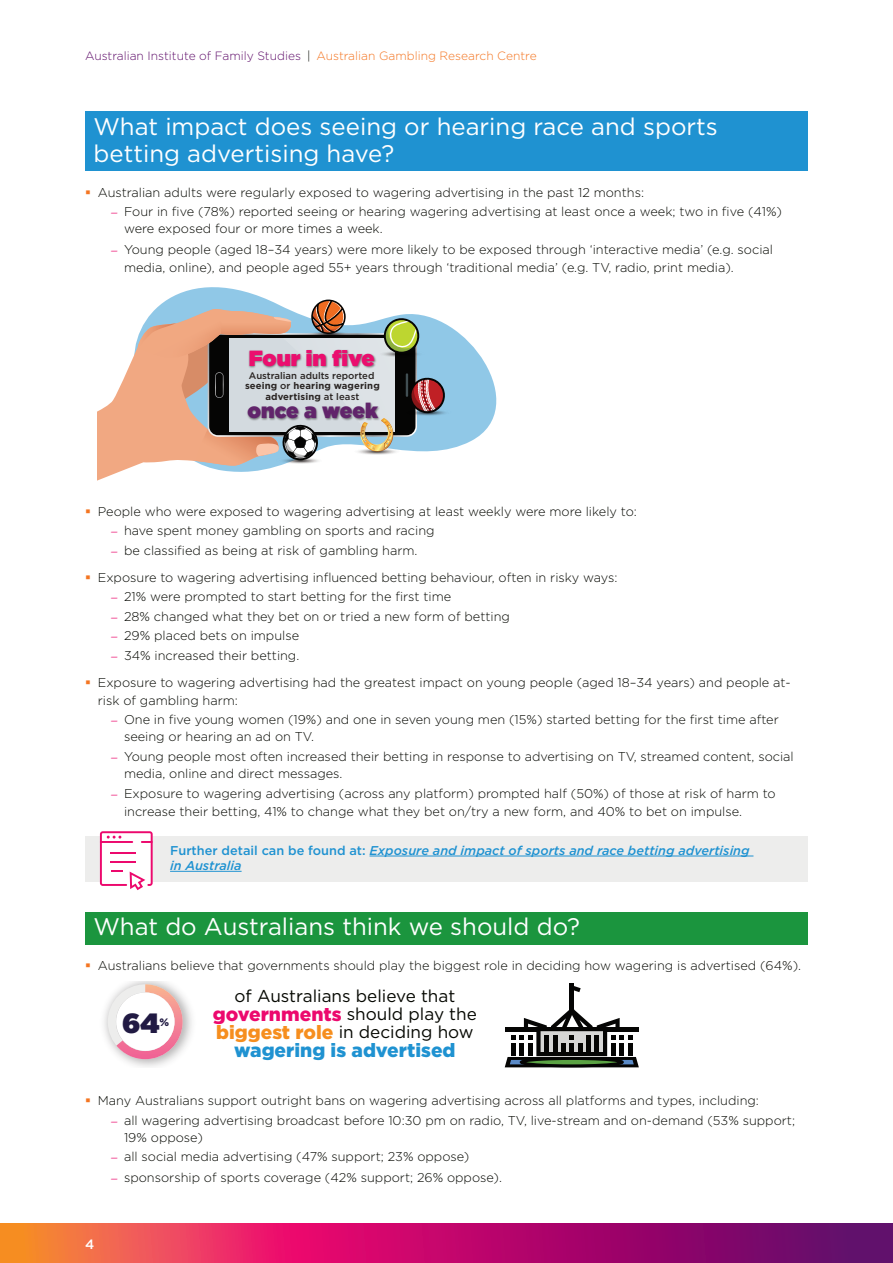
<style>
.page{position:relative;width:893px;height:1263px;background:#fff}
.page>*{position:absolute;margin:0;border:0;box-sizing:border-box;transform-origin:0 0}
.t1{font:900 27.75px "Gotham";color:#211a43}
.Heading_1_blue{font:24px/27px "Gotham";color:#fff}
.Heading_1_green{font:24px "Gotham";color:#fff}
.t2{font:900 21.9px "Gotham";color:#eb0e6e}
.t3{font:900 21px "Gotham";color:#61246b}
.t4{font:900 19.2px "Gotham";color:#1f92d1}
.t5{font:17.1px/17.9px "Gotham";color:#060802;text-align:center}
.t6{font:500 13.5px "Gotham";color:#fff}
.List_Bullet_2_last{font:300 12.75px/17.2px "Gotham";color:#060802}
.List_Bullet_1_before{font:300 12.75px/18px "Gotham";color:#060802}
.Box_Text{font:italic 500 12.75px/15.3px "Gotham";color:#1f92d1}
.t7{font:300 12px "Gotham";color:#61116c}
.t8{font:900 10.8px "Gotham";color:#211a43}
.t9{font:500 9.6px/10.8px "Gotham";color:#2a2523;text-align:center}
.s1{color:#060802}
.s2{color:#f47521}
.s3{font-family:"ITC Garamond Std";color:#ec096d}
.s4{font-weight:700}
.s5{font-style:normal}
.s6{font-weight:900;font-size:19.2px;color:#ec096d}
.s7{font-weight:900;font-size:19.2px;color:#f68e1e}
</style>
<div class="page">
<svg style="left:0;top:1224px;width:893px;height:39px;background:#bb1f63"></svg>
<div style="left:85px;top:111px;width:723px;height:60px;background:#1f92d1"></div>
<div style="left:85px;top:836px;width:723px;height:45px;background:#ededec"></div>
<hr style="left:369px;top:856px;width:384px;height:1px;background:#1f92d1">
<hr style="left:170px;top:871px;width:72px;height:1px;background:#1f92d1">
<div style="left:85px;top:912px;width:723px;height:32px;background:#1b953e"></div>
<svg style="left:169px;top:287px;width:327px;height:162px"></svg>
<svg style="left:98px;top:299px;width:353px;height:181px"></svg>
<img style="left:247px;top:345px;width:136px;height:32px">
<img style="left:245px;top:398px;width:136px;height:30px">
<hr style="left:570px;top:983px;width:4px;height:29px;background:#050504">
<svg style="left:574px;top:986px;width:7px;height:6px"></svg>
<svg style="left:505px;top:1008px;width:134px;height:59px"></svg>
<svg style="left:108px;top:984px;width:75px;height:75px"></svg>
<div style="left:116px;top:992px;width:59px;height:59px;background:#fff;border-radius:50%"></div>
<svg style="left:100px;top:831px;width:53px;height:59px;background:#fac8de"></svg>
<p class="t7" style="left:85px;top:48px;width:453px">Australian Institute of Family Studies <span class="s1">|</span> <span class="s2">Australian Gambling Research Centre</span></p>
<h3 class="Heading_1_blue" style="left:94px;top:112px;width:626px">What impact does seeing or hearing race and sports betting advertising have?</h3>
<h3 class="List_Bullet_1_before" style="left:98px;top:183px;width:548px">Australian adults were regularly exposed to wagering advertising in the past 12 months:</h3>
<p class="List_Bullet_2_last" style="left:124px;top:203px;width:659px;text-indent:-13px"><span class="s3">–</span> Four in five (78%) reported seeing or hearing wagering advertising at least once a week; two in five (41%) were exposed four or more times a week.</p>
<h3 class="List_Bullet_2_last" style="left:124px;top:240px;width:650px;line-height:18px;text-indent:-13px"><span class="s3">–</span> Young people (aged 18–34 years) were more likely to be exposed through ‘interactive media’ (e.g. social media, online), and people aged 55+ years through ‘traditional media’ (e.g. TV, radio, print media).</h3>
<p class="t2" style="left:249px;top:343px;width:127px">Four in five</p>
<p class="t3" style="left:248px;top:396px;width:132px">once a week</p>
<p class="t9" style="left:245px;top:370px;width:136px">Australian adults reported <span class="s4">seeing</span> or <span class="s4">hearing wagering advertising</span> at least</p>
<h3 class="List_Bullet_1_before" style="left:98px;top:502px;width:541px">People who were exposed to wagering advertising at least weekly were more likely to:</h3>
<p class="List_Bullet_2_last" style="left:111px;top:522px;width:325px"><span class="s3">–</span> have spent money gambling on sports and racing</p>
<h3 class="List_Bullet_2_last" style="left:111px;top:542px;width:308px"><span class="s3">–</span> be classified as being at risk of gambling harm.</h3>
<h3 class="List_Bullet_1_before" style="left:98px;top:568px;width:521px">Exposure to wagering advertising influenced betting behaviour, often in risky ways:</h3>
<p class="List_Bullet_2_last" style="left:111px;top:588px;width:341px"><span class="s3">–</span> 21% were prompted to start betting for the first time</p>
<p class="List_Bullet_2_last" style="left:111px;top:607px;width:400px"><span class="s3">–</span> 28% changed what they bet on or tried a new form of betting</p>
<p class="List_Bullet_2_last" style="left:111px;top:626px;width:189px"><span class="s3">–</span> 29% placed bets on impulse</p>
<h3 class="List_Bullet_2_last" style="left:111px;top:647px;width:190px"><span class="s3">–</span> 34% increased their betting.</h3>
<h3 class="List_Bullet_1_before" style="left:98px;top:673px;width:694px">Exposure to wagering advertising had the greatest impact on young people (aged 18–34 years) and people at&shy;risk of gambling harm:</h3>
<p class="List_Bullet_2_last" style="left:124px;top:710px;width:656px;text-indent:-13px"><span class="s3">–</span> One in five young women (19%) and one in seven young men (15%) started betting for the first time after seeing or hearing an ad on TV.</p>
<p class="List_Bullet_2_last" style="left:124px;top:747px;width:671px;text-indent:-13px"><span class="s3">–</span> Young people most often increased their betting in response to advertising on TV, streamed content, social media, online and direct messages.</p>
<h3 class="List_Bullet_2_last" style="left:124px;top:784px;width:653px;line-height:18px;text-indent:-13px"><span class="s3">–</span> Exposure to wagering advertising (across any platform) prompted half (50%) of those at risk of harm to increase their betting, 41% to change what they bet on/try a new form, and 40% to bet on impulse.</h3>
<h3 class="Box_Text" style="left:170px;top:842px;width:581px"><span class="s5">Further detail can be found at:</span> Exposure and impact of sports and race betting advertising in Australia</h3>
<h3 class="Heading_1_green" style="left:94px;top:911px;width:488px">What do Australians think we should do?</h3>
<p class="List_Bullet_2_last" style="left:98px;top:957px;width:705px">Australians believe that governments should play the biggest role in deciding how wagering is advertised (64%).</p>
<p class="t5" style="left:213px;top:987px;width:266px">of Australians believe that <span class="s6">governments</span> should play the <span class="s7">biggest role</span> in deciding how</p>
<p class="t4" style="left:234px;top:1037px;width:223px">wagering is advertised</p>
<p class="t1" style="left:122px;top:1004px;width:39px">64</p>
<p class="t8" style="left:160px;top:1014px;width:11px">%</p>
<h3 class="List_Bullet_1_before" style="left:98px;top:1091px;width:663px">Many Australians support outright bans on wagering advertising across all platforms and types, including:</h3>
<p class="List_Bullet_2_last" style="left:124px;top:1111px;width:672px;text-indent:-13px"><span class="s3">–</span> all wagering advertising broadcast before 10:30 pm on radio, TV, live-stream and on-demand (53% support;<br>19% oppose)</p>
<p class="List_Bullet_2_last" style="left:111px;top:1148px;width:360px"><span class="s3">–</span> all social media advertising (47% support; 23% oppose)</p>
<h3 class="List_Bullet_2_last" style="left:111px;top:1168px;width:392px"><span class="s3">–</span> sponsorship of sports coverage (42% support; 26% oppose).</h3>
<p class="t6" style="left:85px;top:1235px;width:11px">4</p>
</div>
